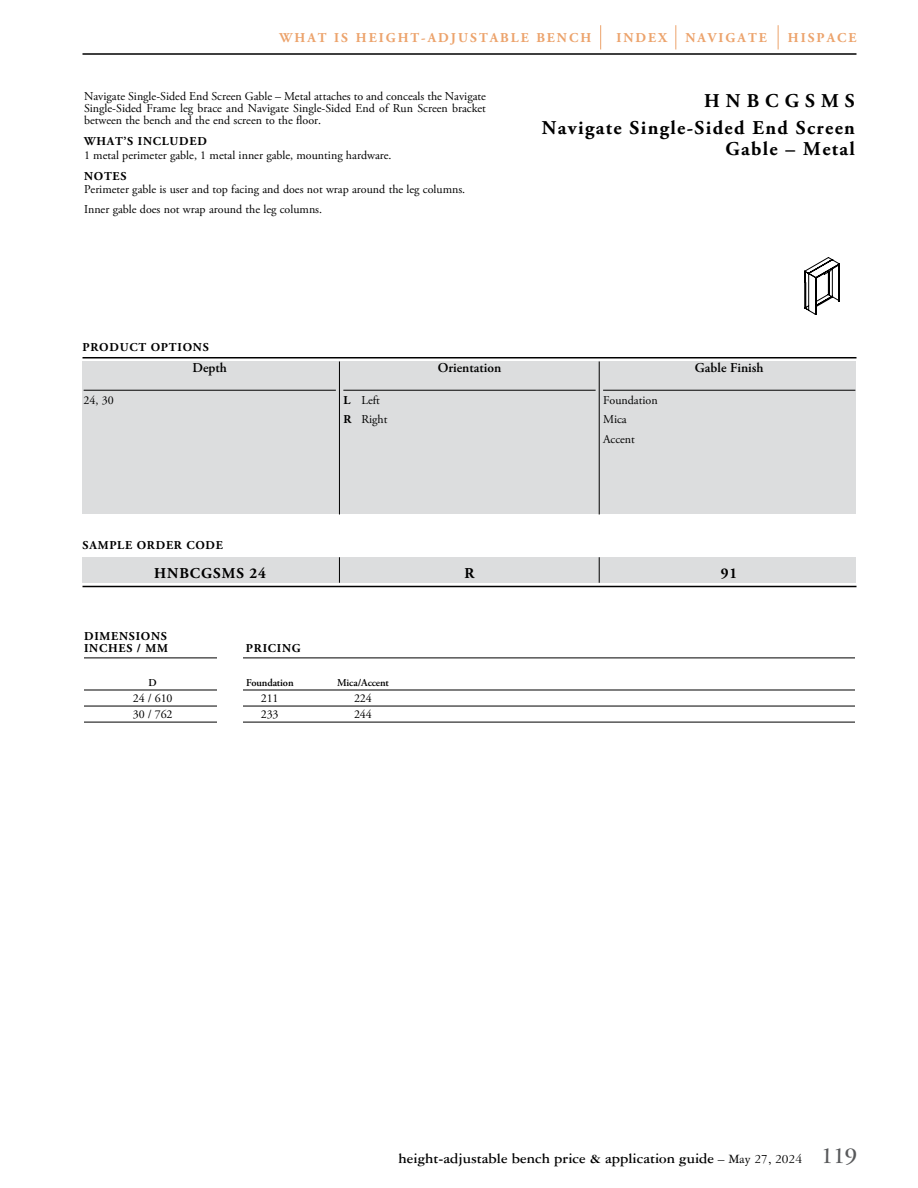
<style>
.page{position:relative;width:918px;height:1188px;background:#fff}
.page>*{position:absolute;margin:0;border:0;box-sizing:border-box;transform-origin:0 0}
.t1{font:700 19.5px/27px "Adobe Garamond Pro";letter-spacing:.07em;color:#000;text-align:right}
.t2{font:700 15px "Garamond Three";color:#000}
.t3{font:700 15px "Adobe Garamond Pro";letter-spacing:.065em;color:#000}
.t4{font:700 13.5px "Adobe Garamond Pro";letter-spacing:.15em;color:#eca36c}
.t5{font:600 13.5px "Adobe Garamond Pro";color:#000}
.t6{font:12px/19.5px "Adobe Garamond Pro";color:#000}
.t7{font:700 12px/12px "Adobe Garamond Pro";letter-spacing:.065em;color:#000}
.t8{font:600 10.5px "Adobe Garamond Pro";color:#000}
.s1{font-weight:700}
.s2{font-weight:400;font-size:13.5px}
.s3{font-size:24px;color:#58595b}
</style>
<div class="page">
<hr style="left:82px;top:53px;width:774px;height:2px;background:#000">
<svg style="left:778px;top:25px;width:1px;height:24px"></svg>
<svg style="left:675px;top:25px;width:1px;height:24px"></svg>
<svg style="left:600px;top:25px;width:1px;height:24px"></svg>
<div style="left:82px;top:362px;width:774px;height:152px;background:#dcddde"></div>
<hr style="left:84px;top:390px;width:252px;height:1px;background:#000">
<hr style="left:343px;top:390px;width:253px;height:1px;background:#000">
<hr style="left:603px;top:390px;width:252px;height:1px;background:#000">
<hr style="left:82px;top:357px;width:774px;height:1px;background:#000">
<hr style="left:82px;top:586px;width:774px;height:1px;background:#000">
<div style="left:82px;top:557px;width:774px;height:26px;background:#dcddde"></div>
<hr style="left:339px;top:362px;width:1px;height:152px;background:#000">
<svg style="left:339px;top:557px;width:1px;height:26px"></svg>
<hr style="left:599px;top:362px;width:1px;height:152px;background:#000">
<svg style="left:599px;top:557px;width:1px;height:26px"></svg>
<hr style="left:84px;top:658px;width:771px;height:1px;background:#000">
<hr style="left:84px;top:690px;width:771px;height:1px;background:#000">
<hr style="left:84px;top:706px;width:771px;height:1px;background:#000">
<hr style="left:84px;top:722px;width:771px;height:1px;background:#000">
<div style="left:218px;top:630px;width:25px;height:250px;background:#fff"></div>
<svg style="left:804px;top:257px;width:36px;height:58px"></svg>
<p class="t4" style="left:280px;top:30px;width:313px">WHAT IS HEIGHT-ADJUSTABLE BENCH</p>
<p class="t4" style="left:616px;top:30px;width:52px">INDEX</p>
<p class="t4" style="left:685px;top:30px;width:83px">NAVIGATE</p>
<p class="t4" style="left:788px;top:30px;width:70px">HISPACE</p>
<p class="t6" style="left:84px;top:91px;width:404px;line-height:12px;text-align:justify">Navigate Single-Sided End Screen Gable – Metal attaches to and conceals the Navigate Single-Sided Frame leg brace and Navigate Single-Sided End of Run Screen bracket between the bench and the end screen to the floor.</p>
<p class="t7" style="left:84px;top:136px;width:124px">WHAT’S INCLUDED</p>
<p class="t6" style="left:84px;top:146px;width:309px">1 metal perimeter gable, 1 metal inner gable, mounting hardware.</p>
<p class="t7" style="left:84px;top:170px;width:44px">NOTES</p>
<p class="t6" style="left:84px;top:180px;width:383px">Perimeter gable is user and top facing and does not wrap around the leg columns.<br>Inner gable does not wrap around the leg columns.</p>
<h1 class="t1" style="left:542px;top:87px;width:315px">HNBCGSMS<br>Navigate Single-Sided End Screen</h1>
<h1 class="t1" style="left:725px;top:135px;width:131px">Gable – Metal</h1>
<p class="t7" style="left:83px;top:341px;width:128px">PRODUCT OPTIONS</p>
<p class="t6" style="left:84px;top:391px;width:32px">24, 30</p>
<p class="t5" style="left:193px;top:360px;width:36px">Depth</p>
<p class="t6" style="left:343px;top:391px;width:46px"><span class="s1">L</span> Left<br><span class="s1">R</span> Right</p>
<p class="t5" style="left:438px;top:360px;width:65px">Orientation</p>
<p class="t6" style="left:603px;top:391px;width:56px">Foundation<br>Mica<br>Accent</p>
<p class="t5" style="left:695px;top:360px;width:70px">Gable Finish</p>
<p class="t7" style="left:83px;top:539px;width:142px">SAMPLE ORDER CODE</p>
<p class="t3" style="left:154px;top:564px;width:113px">HNBCGSMS 24</p>
<p class="t3" style="left:465px;top:564px;width:11px">R</p>
<p class="t3" style="left:721px;top:564px;width:18px">91</p>
<p class="t7" style="left:84px;top:631px;width:85px">DIMENSIONS<br>INCHES / MM</p>
<p class="t7" style="left:246px;top:643px;width:56px">PRICING</p>
<p class="t8" style="left:149px;top:676px;width:10px">D</p>
<p class="t8" style="left:246px;top:676px;width:49px">Foundation</p>
<p class="t8" style="left:337px;top:676px;width:53px">Mica/Accent</p>
<p class="t6" style="left:133px;top:689px;width:41px">24 / 610</p>
<p class="t6" style="left:261px;top:689px;width:19px">211</p>
<p class="t6" style="left:354px;top:689px;width:19px">224</p>
<p class="t6" style="left:133px;top:705px;width:41px">30 / 762</p>
<p class="t6" style="left:261px;top:705px;width:19px">233</p>
<p class="t6" style="left:354px;top:705px;width:19px">244</p>
<p class="t2" style="left:399px;top:1150px;width:460px">height-adjustable bench price &amp; application guide <span class="s2">– May 27, 2024</span> <span class="s3">119</span></p>
</div>
